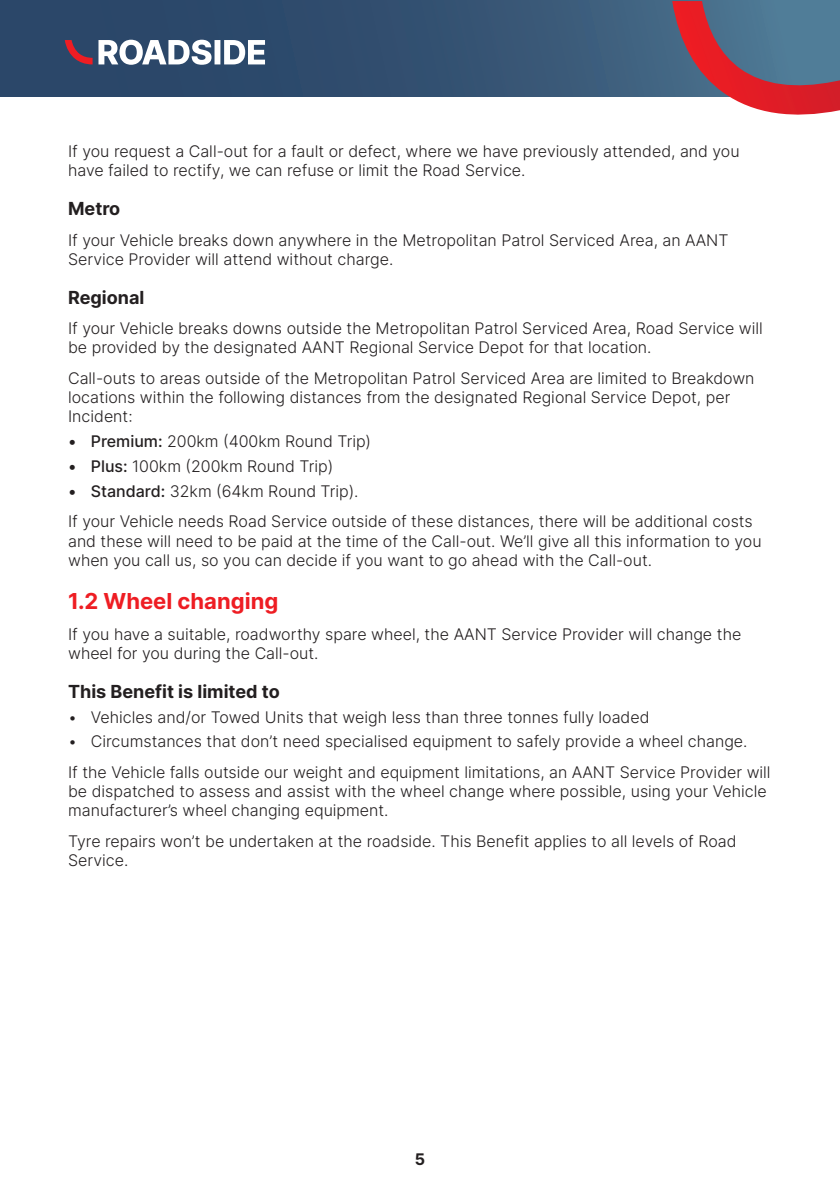
<style>
.page{position:relative;width:840px;height:1191px;background:#fff}
.page>*{position:absolute;margin:0;border:0;box-sizing:border-box;transform-origin:0 0}
.t1{font:700 22px "Inter";color:#ee1d23}
.t2{font:700 18px "Inter";color:#231f20}
.t3{font:300 16px/19.2px "Inter";color:#231f20}
.t4{font:700 16px "Inter";color:#231f20}
.s1{font-weight:500}
</style>
<div class="page">
<svg style="left:0;top:0;width:839px;height:96px"></svg>
<svg style="left:671px;top:1px;width:168px;height:114px"></svg>
<svg style="left:98px;top:40px;width:167px;height:25px"></svg>
<svg style="left:65px;top:40px;width:27px;height:24px"></svg>
<p class="t3" style="left:68px;top:141px;width:672px">If you request a Call-out for a fault or defect, where we have previously attended, and you have failed to rectify, we can refuse or limit the Road Service.</p>
<p class="t2" style="left:68px;top:195px;width:54px">Metro</p>
<p class="t3" style="left:68px;top:230px;width:661px">If your Vehicle breaks down anywhere in the Metropolitan Patrol Serviced Area, an AANT<br>Service Provider will attend without charge.</p>
<p class="t2" style="left:68px;top:284px;width:78px">Regional</p>
<p class="t3" style="left:68px;top:318px;width:696px">If your Vehicle breaks downs outside the Metropolitan Patrol Serviced Area, Road Service will be provided by the designated AANT Regional Service Depot for that location.</p>
<p class="t3" style="left:68px;top:368px;width:687px">Call-outs to areas outside of the Metropolitan Patrol Serviced Area are limited to Breakdown locations within the following distances from the designated Regional Service Depot, per<br>Incident:</p>
<p class="t3" style="left:68px;top:431px;width:304px"><span class="s1">• Premium:</span> 200km (400km Round Trip)</p>
<p class="t3" style="left:68px;top:456px;width:266px"><span class="s1">• Plus:</span> 100km (200km Round Trip)</p>
<p class="t3" style="left:68px;top:475px;width:685px;line-height:30.6px"><span class="s1">• Standard:</span> 32km (64km Round Trip).<br>If your Vehicle needs Road Service outside of these distances, there will be additional costs</p>
<p class="t3" style="left:68px;top:531px;width:694px">and these will need to be paid at the time of the Call-out. We’ll give all this information to you when you call us, so you can decide if you want to go ahead with the Call-out.</p>
<h1 class="t1" style="left:68px;top:585px;width:211px">1.2 Wheel changing</h1>
<p class="t3" style="left:68px;top:624px;width:674px">If you have a suitable, roadworthy spare wheel, the AANT Service Provider will change the wheel for you during the Call-out.</p>
<p class="t2" style="left:68px;top:678px;width:213px">This Benefit is limited to</p>
<p class="t3" style="left:68px;top:706px;width:582px">• Vehicles and/or Towed Units that weigh less than three tonnes fully loaded</p>
<p class="t3" style="left:68px;top:726px;width:703px;line-height:30.6px">• Circumstances that don’t need specialised equipment to safely provide a wheel change.<br>If the Vehicle falls outside our weight and equipment limitations, an AANT Service Provider will</p>
<p class="t3" style="left:68px;top:781px;width:699px">be dispatched to assess and assist with the wheel change where possible, using your Vehicle manufacturer’s wheel changing equipment.</p>
<p class="t3" style="left:68px;top:831px;width:669px">Tyre repairs won’t be undertaken at the roadside. This Benefit applies to all levels of Road<br>Service.</p>
<p class="t4" style="left:414px;top:1147px;width:12px">5</p>
</div>
